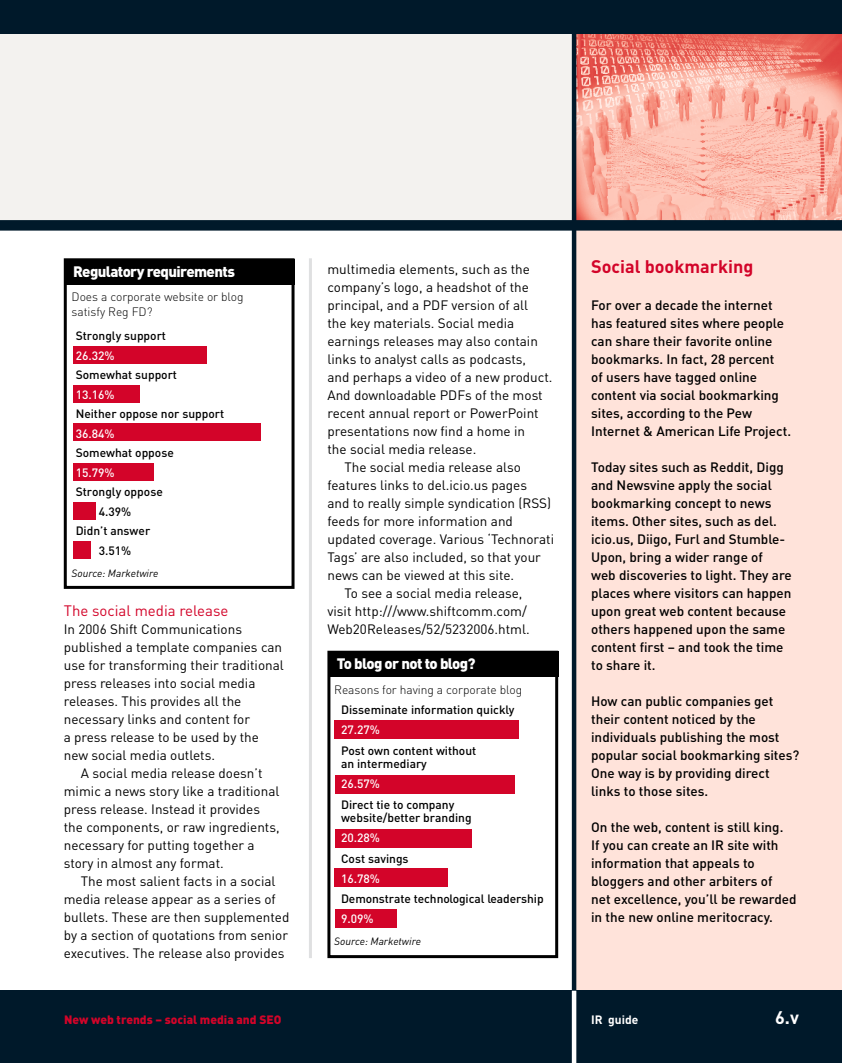
<style>
.page{position:relative;width:842px;height:1063px;background:#fff}
.page>*{position:absolute;margin:0;border:0;box-sizing:border-box;transform-origin:0 0}
.t1{font:700 18px "DIN";color:#d30429}
.t2{font:700 18px "DIN";color:#fff}
.t3{font:900 15px "DIN";letter-spacing:-.04em;color:#fff}
.t4{font:15px "DIN";color:#d30429}
.t5{font:13.5px "DIN";color:#000}
.t6{font:500 13.5px/18px "DIN";color:#000}
.t7{font:500 12px/13.5px "DIN";color:#000}
.t8{font:300 12px/15px "DIN";letter-spacing:-.005em;color:#000}
.t9{font:500 12px "DIN";color:#fff}
.t10{font:900 12px "DIN";color:#d30429}
.t11{font:700 12px "DIN";color:#fff}
.t12{font:italic 10.5px "DIN";color:#000}
</style>
<div class="page">
<img style="left:576px;top:34px;width:266px;height:186px">
<div style="left:574px;top:225px;width:268px;height:838px;background:#ffe3da"></div>
<div style="left:0;top:991px;width:842px;height:72px;background:#00192a"></div>
<div style="left:0;top:33px;width:574px;height:192px;background:#f3f2ef"></div>
<div style="left:0;top:0;width:842px;height:34px;background:#00192a"></div>
<hr style="left:572px;top:0;width:4px;height:1063px;background:#00192a">
<hr style="left:572px;top:991px;width:4px;height:72px;background:#fff">
<div style="left:0;top:220px;width:842px;height:11px;background:#00192a"></div>
<hr style="left:309px;top:258px;width:3px;height:700px;background:#dfe0e1">
<div style="left:64px;top:258px;width:231px;height:331px;border:3px solid #000"></div>
<div style="left:65px;top:259px;width:230px;height:25px;background:#000"></div>
<div style="left:73px;top:542px;width:18px;height:17px;background:#d30429"></div>
<div style="left:73px;top:502px;width:23px;height:18px;background:#d30429"></div>
<div style="left:73px;top:463px;width:81px;height:18px;background:#d30429"></div>
<div style="left:73px;top:423px;width:187px;height:18px;background:#d30429"></div>
<div style="left:73px;top:386px;width:67px;height:17px;background:#d30429"></div>
<div style="left:73px;top:346px;width:134px;height:18px;background:#d30429"></div>
<div style="left:327px;top:651px;width:231px;height:307px;border:3px solid #000"></div>
<div style="left:328px;top:651px;width:230px;height:26px;background:#000"></div>
<div style="left:335px;top:909px;width:61px;height:18px;background:#d30429"></div>
<div style="left:335px;top:868px;width:113px;height:19px;background:#d30429"></div>
<div style="left:335px;top:829px;width:137px;height:18px;background:#d30429"></div>
<div style="left:335px;top:775px;width:179px;height:18px;background:#d30429"></div>
<div style="left:335px;top:721px;width:184px;height:18px;background:#d30429"></div>
<p class="t3" style="left:73px;top:262px;width:163px">Regulatory requirements</p>
<p class="t8" style="left:72px;top:289px;width:173px">Does a corporate website or blog satisfy Reg FD?</p>
<p class="t7" style="left:76px;top:329px;width:92px">Strongly support</p>
<p class="t9" style="left:76px;top:348px;width:41px">26.32%</p>
<p class="t7" style="left:76px;top:368px;width:103px">Somewhat support</p>
<p class="t9" style="left:76px;top:387px;width:41px">13.16%</p>
<p class="t7" style="left:76px;top:407px;width:150px">Neither oppose nor support</p>
<p class="t9" style="left:76px;top:426px;width:41px">36.84%</p>
<p class="t7" style="left:76px;top:446px;width:100px">Somewhat oppose</p>
<p class="t9" style="left:76px;top:465px;width:41px">15.79%</p>
<p class="t7" style="left:76px;top:485px;width:89px">Strongly oppose</p>
<p class="t7" style="left:99px;top:504px;width:34px">4.39%</p>
<p class="t7" style="left:76px;top:524px;width:76px">Didn’t answer</p>
<p class="t7" style="left:99px;top:543px;width:34px">3.51%</p>
<p class="t12" style="left:72px;top:567px;width:88px">Source: Marketwire</p>
<p class="t4" style="left:64px;top:601px;width:166px">The social media release</p>
<p class="t5" style="left:64px;top:621px;width:180px">In 2006 Shift Communications</p>
<p class="t5" style="left:64px;top:639px;width:220px">published a template companies can</p>
<p class="t5" style="left:64px;top:657px;width:222px">use for transforming their traditional</p>
<p class="t5" style="left:64px;top:675px;width:193px">press releases into social media</p>
<p class="t5" style="left:64px;top:693px;width:179px">releases. This provides all the</p>
<p class="t5" style="left:64px;top:711px;width:188px">necessary links and content for</p>
<p class="t5" style="left:64px;top:729px;width:197px">a press release to be used by the</p>
<p class="t5" style="left:64px;top:747px;width:153px">new social media outlets.</p>
<p class="t5" style="left:81px;top:765px;width:183px">A social media release doesn’t</p>
<p class="t5" style="left:64px;top:783px;width:217px">mimic a news story like a traditional</p>
<p class="t5" style="left:64px;top:801px;width:198px">press release. Instead it provides</p>
<p class="t5" style="left:64px;top:819px;width:217px">the components, or raw ingredients,</p>
<p class="t5" style="left:64px;top:837px;width:192px">necessary for putting together a</p>
<p class="t5" style="left:64px;top:855px;width:162px">story in almost any format.</p>
<p class="t5" style="left:81px;top:873px;width:196px">The most salient facts in a social</p>
<p class="t5" style="left:64px;top:891px;width:214px">media release appear as a series of</p>
<p class="t5" style="left:64px;top:909px;width:227px">bullets. These are then supplemented</p>
<p class="t5" style="left:64px;top:927px;width:226px">by a section of quotations from senior</p>
<p class="t5" style="left:64px;top:945px;width:222px">executives. The release also provides</p>
<p class="t5" style="left:327px;top:261px;width:204px">multimedia elements, such as the</p>
<p class="t5" style="left:327px;top:279px;width:203px">company’s logo, a headshot of the</p>
<p class="t5" style="left:327px;top:297px;width:202px">principal, and a PDF version of all</p>
<p class="t5" style="left:327px;top:315px;width:188px">the key materials. Social media</p>
<p class="t5" style="left:327px;top:333px;width:212px">earnings releases may also contain</p>
<p class="t5" style="left:327px;top:351px;width:200px">links to analyst calls as podcasts,</p>
<p class="t5" style="left:327px;top:369px;width:227px">and perhaps a video of a new product.</p>
<p class="t5" style="left:327px;top:387px;width:217px">And downloadable PDFs of the most</p>
<p class="t5" style="left:327px;top:405px;width:213px">recent annual report or PowerPoint</p>
<p class="t5" style="left:327px;top:423px;width:199px">presentations now find a home in</p>
<p class="t5" style="left:327px;top:441px;width:150px">the social media release.</p>
<p class="t5" style="left:344px;top:459px;width:178px">The social media release also</p>
<p class="t5" style="left:327px;top:477px;width:201px">features links to del.icio.us pages</p>
<p class="t5" style="left:327px;top:495px;width:225px">and to really simple syndication (RSS)</p>
<p class="t5" style="left:327px;top:513px;width:187px">feeds for more information and</p>
<p class="t5" style="left:327px;top:531px;width:228px">updated coverage. Various ‘Technorati</p>
<p class="t5" style="left:327px;top:549px;width:215px">Tags’ are also included, so that your</p>
<p class="t5" style="left:327px;top:567px;width:188px">news can be viewed at this site.</p>
<p class="t5" style="left:344px;top:585px;width:180px">To see a social media release,</p>
<p class="t5" style="left:327px;top:603px;width:201px">visit http:///www.shiftcomm.com/</p>
<p class="t5" style="left:327px;top:621px;width:204px">Web20Releases/52/5232006.html.</p>
<p class="t3" style="left:337px;top:654px;width:140px">To blog or not to blog?</p>
<p class="t8" style="left:334px;top:682px;width:190px">Reasons for having a corporate blog</p>
<p class="t7" style="left:341px;top:703px;width:175px">Disseminate information quickly</p>
<p class="t9" style="left:341px;top:722px;width:41px">27.27%</p>
<p class="t7" style="left:341px;top:743px;width:137px">Post own content without an intermediary</p>
<p class="t9" style="left:341px;top:776px;width:41px">26.57%</p>
<p class="t7" style="left:341px;top:797px;width:132px">Direct tie to company website/better branding</p>
<p class="t9" style="left:341px;top:830px;width:41px">20.28%</p>
<p class="t7" style="left:341px;top:851px;width:69px">Cost savings</p>
<p class="t9" style="left:341px;top:871px;width:41px">16.78%</p>
<p class="t7" style="left:341px;top:892px;width:204px">Demonstrate technological leadership</p>
<p class="t9" style="left:341px;top:911px;width:34px">9.09%</p>
<p class="t12" style="left:334px;top:935px;width:88px">Source: Marketwire</p>
<h1 class="t1" style="left:591px;top:255px;width:164px">Social bookmarking</h1>
<p class="t6" style="left:591px;top:296px;width:201px">For over a decade the internet has featured sites where people can share their favorite online bookmarks. In fact, 28 percent<br>of users have tagged online content via social bookmarking sites, according to the Pew<br>Internet &amp; American Life Project.</p>
<p class="t6" style="left:591px;top:458px;width:202px">Today sites such as Reddit, Digg and Newsvine apply the social bookmarking concept to news items. Other sites, such as del. icio.us, Diigo, Furl and Stumble-<br>Upon, bring a wider range of<br>web discoveries to light. They are places where visitors can happen upon great web content because others happened upon the same content first – and took the time to share it.</p>
<p class="t6" style="left:591px;top:692px;width:210px">How can public companies get their content noticed by the individuals publishing the most popular social bookmarking sites?<br>One way is by providing direct links to those sites.</p>
<p class="t6" style="left:591px;top:818px;width:207px">On the web, content is still king.<br>If you can create an IR site with information that appeals to bloggers and other arbiters of<br>net excellence, you’ll be rewarded in the new online meritocracy.</p>
<p class="t10" style="left:64px;top:1012px;width:219px">New web trends – social media and SEO</p>
<p class="t11" style="left:591px;top:1012px;width:49px">IR guide</p>
<h1 class="t2" style="left:775px;top:1005px;width:16px">6.</h1>
</div>
